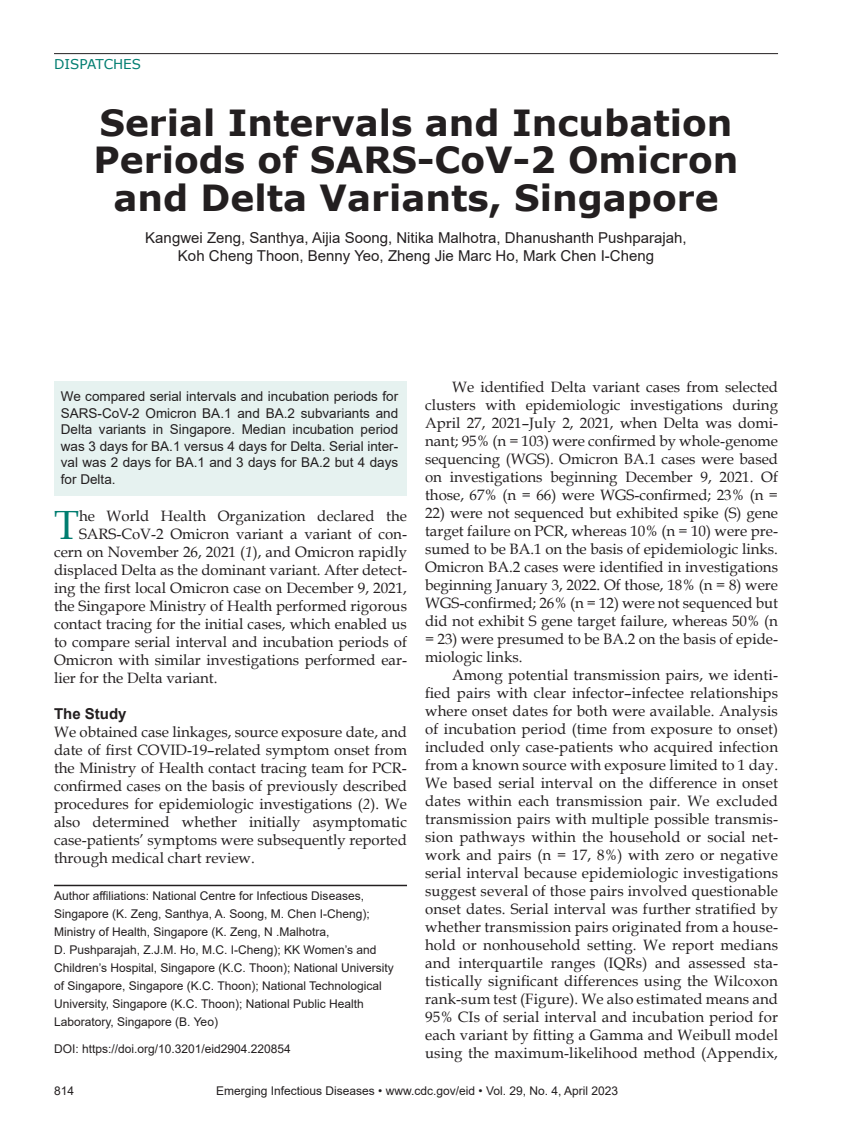
<style>
.page{position:relative;width:851px;height:1134px;background:#fff}
.page>*{position:absolute;margin:0;border:0;box-sizing:border-box;transform-origin:0 0}
.t1{font:40.8px "Book Antiqua";color:#007d70}
.t2{font:700 36px/37.5px "Verdana";color:#231f20;text-align:center}
.t3{font:15px/18px "Book Antiqua";color:#231f20;text-align:justify}
.t4{font:15px/18px "Arial";color:#231f20;text-align:center}
.t5{font:700 15px "Arial";color:#231f20}
.t6{font:13.5px/16.5px "Arial";color:#231f20;text-align:justify}
.t7{font:13.5px "Verdana";color:#007d70}
.t8{font:12px/18px "Arial";color:#231f20}
.s1{font-style:italic}
</style>
<div class="page">
<hr style="left:54px;top:53px;width:724px;height:1px;background:#231f20">
<hr style="left:54px;top:885px;width:353px;height:1px;background:#231f20">
<div style="left:54px;top:381px;width:353px;height:115px;background:#e6f2f0"></div>
<p class="t7" style="left:54px;top:55px;width:88px">DISPATCHES</p>
<h2 class="t2" style="left:93px;top:103px;width:646px">Serial Intervals and Incubation<br>Periods of SARS-CoV-2 Omicron and Delta Variants, Singapore</h2>
<p class="t4" style="left:145px;top:229px;width:543px">Kangwei Zeng, Santhya, Aijia Soong, Nitika Malhotra, Dhanushanth Pushparajah,<br>Koh Cheng Thoon, Benny Yeo, Zheng Jie Marc Ho, Mark Chen I-Cheng</p>
<p class="t6" style="left:61px;top:388px;width:339px">We compared serial intervals and incubation periods for SARS-CoV-2 Omicron BA.1 and BA.2 subvariants and Delta variants in Singapore. Median incubation period was 3 days for BA.1 versus 4 days for Delta. Serial inter&shy;val was 2 days for BA.1 and 3 days for BA.2 but 4 days for Delta.</p>
<h1 class="t1" style="left:54px;top:496px;width:26px">T</h1>
<p class="t3" style="left:79px;top:506px;width:329px">he World Health Organization declared the</p>
<p class="t3" style="left:79px;top:524px;width:329px">SARS-CoV-2 Omicron variant a variant of con-</p>
<p class="t3" style="left:54px;top:542px;width:354px">cern on November 26, 2021 (<span class="s1">1</span>), and Omicron rapidly</p>
<p class="t3" style="left:54px;top:560px;width:354px">displaced Delta as the dominant variant. After detect-</p>
<p class="t3" style="left:54px;top:578px;width:354px">ing the first local Omicron case on December 9, 2021,</p>
<p class="t3" style="left:54px;top:596px;width:354px">the Singapore Ministry of Health performed rigorous</p>
<p class="t3" style="left:54px;top:614px;width:354px">contact tracing for the initial cases, which enabled us</p>
<p class="t3" style="left:54px;top:632px;width:354px">to compare serial interval and incubation periods of</p>
<p class="t3" style="left:54px;top:650px;width:354px">Omicron with similar investigations performed ear-</p>
<p class="t3" style="left:54px;top:668px;width:165px">lier for the Delta variant.</p>
<p class="t5" style="left:54px;top:703px;width:74px">The Study</p>
<p class="t3" style="left:54px;top:722px;width:354px">We obtained case linkages, source exposure date, and date of first COVID-19–related symptom onset from the Ministry of Health contact tracing team for PCR&shy;confirmed cases on the basis of previously described procedures for epidemiologic investigations (<span class="s1">2</span>). We also determined whether initially asymptomatic case-patients’ symptoms were subsequently reported through medical chart review.</p>
<p class="t8" style="left:54px;top:886px;width:341px">Author affiliations: National Centre for Infectious Diseases, Singapore (K. Zeng, Santhya, A. Soong, M. Chen I-Cheng); Ministry of Health, Singapore (K. Zeng, N .Malhotra,<br>D. Pushparajah, Z.J.M. Ho, M.C. I-Cheng); KK Women’s and Children’s Hospital, Singapore (K.C. Thoon); National University of Singapore, Singapore (K.C. Thoon); National Technological University, Singapore (K.C. Thoon); National Public Health Laboratory, Singapore (B. Yeo)</p>
<p class="t8" style="left:54px;top:1039px;width:238px">DOI: https://doi.org/10.3201/eid2904.220854</p>
<p class="t3" style="left:425px;top:378px;width:354px;text-indent:27px">We identified Delta variant cases from selected clusters with epidemiologic investigations during April 27, 2021–July 2, 2021, when Delta was domi&shy;nant; 95% (n = 103) were confirmed by whole-genome sequencing (WGS). Omicron BA.1 cases were based on investigations beginning December 9, 2021. Of those, 67% (n = 66) were WGS-confirmed; 23% (n =</p>
<p class="t3" style="left:425px;top:504px;width:354px">22) were not sequenced but exhibited spike (S) gene target failure on PCR, whereas 10% (n = 10) were pre&shy;sumed to be BA.1 on the basis of epidemiologic links.<br>Omicron BA.2 cases were identified in investigations beginning January 3, 2022. Of those, 18% (n = 8) were WGS-confirmed; 26% (n = 12) were not sequenced but did not exhibit S gene target failure, whereas 50% (n = 23) were presumed to be BA.2 on the basis of epide&shy;miologic links.</p>
<p class="t3" style="left:425px;top:666px;width:354px;text-indent:27px">Among potential transmission pairs, we identi&shy;fied pairs with clear infector–infectee relationships where onset dates for both were available. Analysis of incubation period (time from exposure to onset) included only case-patients who acquired infection from a known source with exposure limited to 1 day.<br>We based serial interval on the difference in onset dates within each transmission pair. We excluded transmission pairs with multiple possible transmis&shy;sion pathways within the household or social net&shy;work and pairs (n = 17, 8%) with zero or negative serial interval because epidemiologic investigations suggest several of those pairs involved questionable onset dates. Serial interval was further stratified by whether transmission pairs originated from a house&shy;hold or nonhousehold setting. We report medians and interquartile ranges (IQRs) and assessed sta&shy;tistically significant differences using the Wilcoxon rank-sum test (Figure). We also estimated means and 95% CIs of serial interval and incubation period for each variant by fitting a Gamma and Weibull model using the maximum-likelihood method (Appendix,</p>
<p class="t8" style="left:54px;top:1082px;width:22px">814</p>
<p class="t8" style="left:216px;top:1082px;width:403px">Emerging Infectious Diseases • www.cdc.gov/eid • Vol. 29, No. 4, April 2023</p>
</div>
